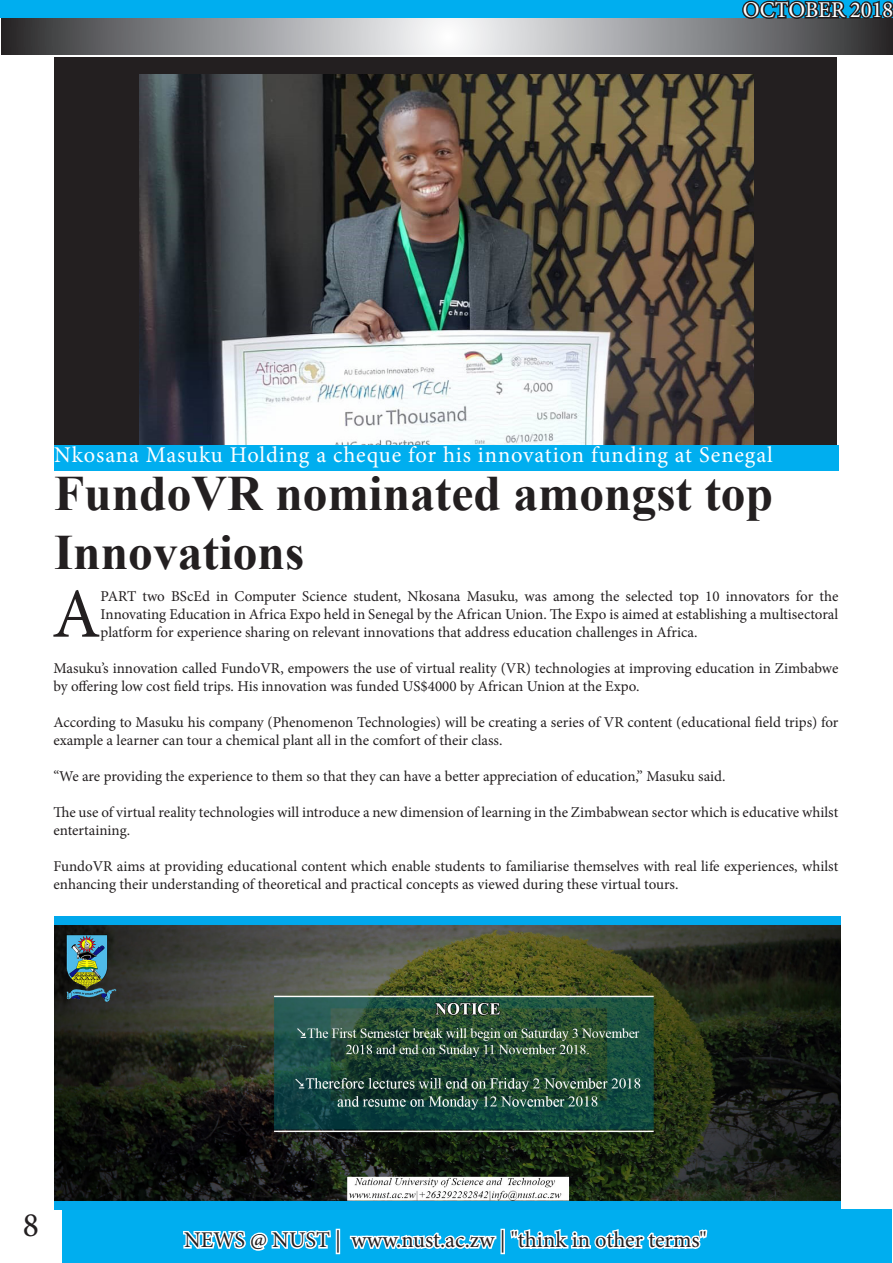
<style>
.page{position:relative;width:893px;height:1263px;background:#fff}
.page>*{position:absolute;margin:0;border:0;box-sizing:border-box;transform-origin:0 0}
.t1{font:70.35px "Minion Pro";color:#231f20}
.t2{font:700 49.5px/59.4px "Times New Roman";color:#231f20}
.t3{font:36px "Minion Pro";color:#231f20}
.t4{font:22.5px "Minion Pro";letter-spacing:.035em;color:#fff}
.t5{font:22.5px "Minion Pro";color:#231f20}
.t6{font:22.5px "Minion Pro";color:#fff}
.t7{font:15px/18px "Minion Pro";color:#231f20}
</style>
<div class="page">
<svg style="left:1px;top:19px;width:892px;height:35px;background:#949597"></svg>
<div style="left:0;top:1px;width:893px;height:17px;background:#00aeef"></div>
<svg style="left:741px;top:0;width:152px;height:21px"></svg>
<div style="left:0;top:1210px;width:891px;height:53px;background:#00aeef"></div>
<svg style="left:183px;top:1230px;width:148px;height:21px"></svg>
<div style="left:336px;top:1229px;width:4px;height:25px;border:3px solid #fff"></div>
<svg style="left:349px;top:1232px;width:148px;height:17px"></svg>
<div style="left:500px;top:1229px;width:5px;height:25px;border:3px solid #fff"></div>
<svg style="left:510px;top:1229px;width:198px;height:20px"></svg>
<div style="left:0;top:1210px;width:62px;height:53px;background:#fff"></div>
<div style="left:54px;top:57px;width:783px;height:388px;background:#231f20"></div>
<img style="left:140px;top:75px;width:613px;height:370px">
<div style="left:54px;top:445px;width:784px;height:26px;background:#00aeef"></div>
<img style="left:54px;top:916px;width:787px;height:294px">
<p class="t6" style="left:743px;top:-5px;width:152px">OCTOBER 2018</p>
<p class="t4" style="left:54px;top:440px;width:720px">Nkosana Masuku Holding a cheque for his innovation funding at Senegal</p>
<p class="t2" style="left:54px;top:462px;width:721px">FundoVR nominated amongst top<br>Innovations</p>
<p class="t1" style="left:52px;top:567px;width:50px">A</p>
<p class="t7" style="left:101px;top:587px;width:739px;text-align:justify">PART two BScEd in Computer Science student, Nkosana Masuku, was among the selected top 10 innovators for the Innovating Education in Africa Expo held in Senegal by the African Union. The Expo is aimed at establishing a multisectoral platform for experience sharing on relevant innovations that address education challenges in Africa.</p>
<p class="t7" style="left:53px;top:659px;width:786px">Masuku’s innovation called FundoVR, empowers the use of virtual reality (VR) technologies at improving education in Zimbabwe by offering low cost field trips. His innovation was funded US$4000 by African Union at the Expo.</p>
<p class="t7" style="left:53px;top:713px;width:786px">According to Masuku his company (Phenomenon Technologies) will be creating a series of VR content (educational field trips) for example a learner can tour a chemical plant all in the comfort of their class.</p>
<p class="t7" style="left:53px;top:767px;width:673px">“We are providing the experience to them so that they can have a better appreciation of education,” Masuku said.</p>
<p class="t7" style="left:53px;top:803px;width:786px">The use of virtual reality technologies will introduce a new dimension of learning in the Zimbabwean sector which is educative whilst entertaining.</p>
<p class="t7" style="left:53px;top:857px;width:786px">FundoVR aims at providing educational content which enable students to familiarise themselves with real life experiences, whilst enhancing their understanding of theoretical and practical concepts as viewed during these virtual tours.</p>
<p class="t3" style="left:23px;top:1200px;width:18px">8</p>
<p class="t5" style="left:184px;top:1225px;width:524px">NEWS @ NUST | www.nust.ac.zw | "think in other terms"</p>
</div>
